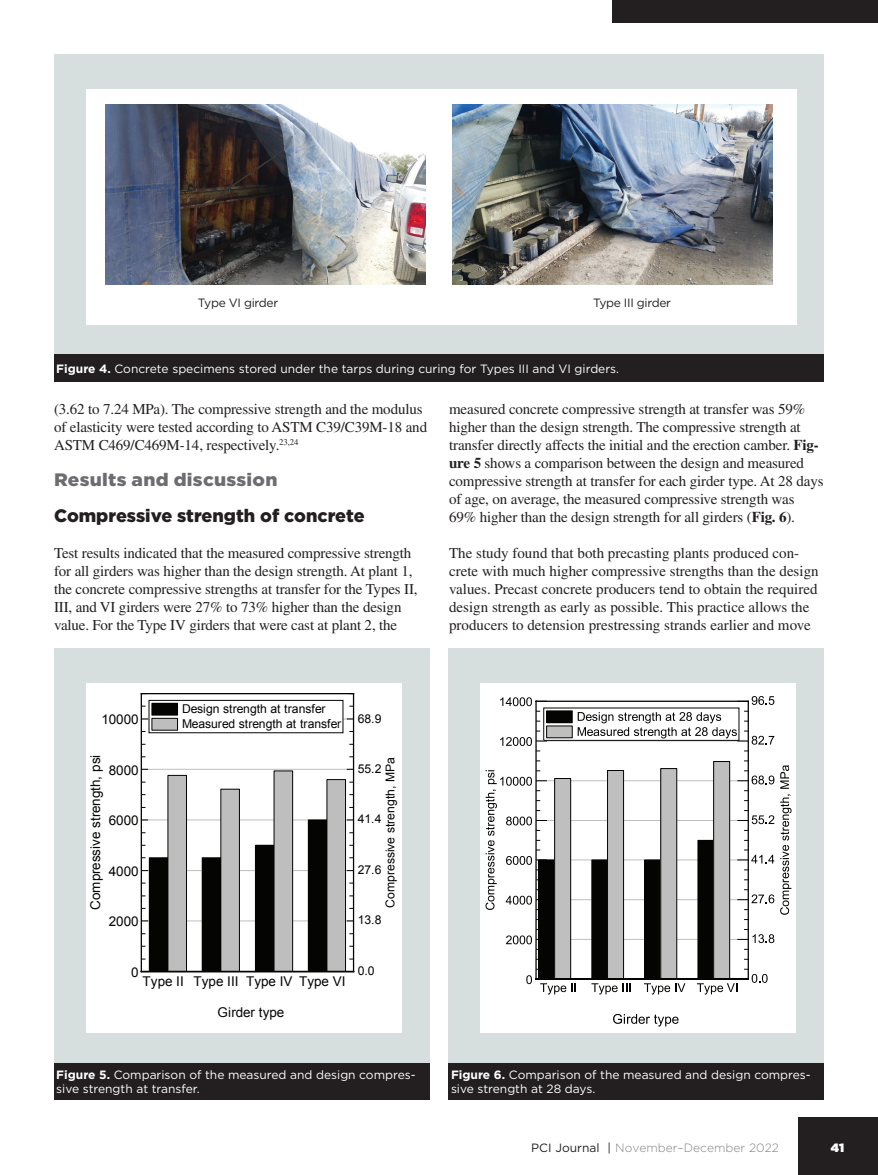
<style>
.page{position:relative;width:878px;height:1175px;background:#fff}
.page>*{position:absolute;margin:0;border:0;box-sizing:border-box;transform-origin:0 0}
.t1{font:900 18px "Gotham";color:#231f20}
.t2{font:900 18px "Gotham";letter-spacing:.015em;color:#6c6d70;scale:1.06 1}
.t3{font:15px/18px "Times LT Std";letter-spacing:-.01em;color:#231f20}
.t4{font:13.5px "Arial";letter-spacing:-.01em;color:#040503}
.t5{font:12.15px/15px "Arial";letter-spacing:-.005em;color:#040503}
.t6{font:12px/14.4px "Gotham";color:#fff}
.t7{font:300 12px "Gotham";color:#808285}
.t8{font:12px "Gotham";letter-spacing:-.025em;color:#231f20}
.t9{font:900 12px "Gotham";color:#fff}
.s1{font-weight:700}
.s2{font-weight:400;color:#231f20}
</style>
<div class="page">
<div style="left:612px;top:0;width:266px;height:23px;background:#231f20"></div>
<div style="left:798px;top:1117px;width:80px;height:57px;background:#231f20"></div>
<div style="left:54px;top:54px;width:770px;height:301px;background:#d7dfde"></div>
<div style="left:54px;top:355px;width:770px;height:27px;background:#231f20"></div>
<div style="left:86px;top:89px;width:710px;height:236px;background:#fff"></div>
<img style="left:452px;top:104px;width:320px;height:180px">
<img style="left:105px;top:104px;width:320px;height:180px">
<div style="left:54px;top:648px;width:375px;height:415px;background:#d7dfde"></div>
<div style="left:54px;top:1063px;width:375px;height:36px;background:#231f20"></div>
<div style="left:86px;top:683px;width:315px;height:350px;background:#fff"></div>
<hr style="left:141px;top:920px;width:212px;height:1px;background:#bfbebe">
<hr style="left:141px;top:870px;width:212px;height:1px;background:#bfbebe">
<hr style="left:141px;top:819px;width:212px;height:1px;background:#bfbebe">
<hr style="left:141px;top:769px;width:212px;height:1px;background:#bfbebe">
<hr style="left:141px;top:718px;width:212px;height:1px;background:#bfbebe">
<div style="left:149px;top:857px;width:19px;height:114px;background:#040503"></div>
<div style="left:202px;top:857px;width:19px;height:114px;background:#040503"></div>
<div style="left:255px;top:845px;width:19px;height:126px;background:#040503"></div>
<div style="left:308px;top:820px;width:19px;height:151px;background:#040503"></div>
<div style="left:168px;top:775px;width:18px;height:196px;background:#bfbebe"></div>
<div style="left:168px;top:775px;width:19px;height:196px;border:1px solid #040503"></div>
<div style="left:221px;top:789px;width:18px;height:182px;background:#bfbebe"></div>
<div style="left:220px;top:789px;width:20px;height:182px;border:1px solid #040503"></div>
<div style="left:274px;top:771px;width:18px;height:200px;background:#bfbebe"></div>
<div style="left:274px;top:770px;width:19px;height:201px;border:1px solid #040503"></div>
<div style="left:327px;top:779px;width:18px;height:192px;background:#bfbebe"></div>
<div style="left:326px;top:779px;width:20px;height:192px;border:1px solid #040503"></div>
<hr style="left:141px;top:693px;width:212px;height:1px;background:#040503">
<hr style="left:141px;top:971px;width:212px;height:1px;background:#040503">
<hr style="left:141px;top:693px;width:1px;height:278px;background:#040503">
<hr style="left:353px;top:693px;width:1px;height:278px;background:#040503">
<div style="left:149px;top:700px;width:194px;height:32px;background:#fff"></div>
<div style="left:149px;top:700px;width:194px;height:33px;border:1px solid #040503"></div>
<div style="left:152px;top:703px;width:25px;height:12px;background:#040503"></div>
<div style="left:151px;top:703px;width:27px;height:12px;border:1px solid #040503"></div>
<div style="left:152px;top:718px;width:25px;height:12px;background:#bfbebe"></div>
<div style="left:151px;top:718px;width:27px;height:12px;border:1px solid #040503"></div>
<div style="left:448px;top:648px;width:376px;height:415px;background:#d7dfde"></div>
<div style="left:448px;top:1063px;width:376px;height:36px;background:#231f20"></div>
<div style="left:480px;top:683px;width:316px;height:350px;background:#fff"></div>
<hr style="left:536px;top:939px;width:212px;height:1px;background:#c0bfbf">
<hr style="left:536px;top:899px;width:212px;height:1px;background:#c0bfbf">
<hr style="left:536px;top:859px;width:212px;height:1px;background:#c0bfbf">
<hr style="left:536px;top:820px;width:212px;height:1px;background:#c0bfbf">
<hr style="left:536px;top:780px;width:212px;height:1px;background:#c0bfbf">
<hr style="left:536px;top:740px;width:212px;height:1px;background:#c0bfbf">
<div style="left:538px;top:860px;width:16px;height:119px;background:#040503"></div>
<div style="left:591px;top:860px;width:16px;height:119px;background:#040503"></div>
<div style="left:591px;top:859px;width:17px;height:120px;border:1px solid #040503"></div>
<div style="left:644px;top:860px;width:16px;height:119px;background:#040503"></div>
<div style="left:698px;top:840px;width:15px;height:139px;background:#040503"></div>
<div style="left:697px;top:840px;width:17px;height:139px;border:1px solid #040503"></div>
<div style="left:554px;top:778px;width:16px;height:201px;background:#c0bfbf"></div>
<div style="left:554px;top:778px;width:17px;height:201px;border:1px solid #040503"></div>
<div style="left:607px;top:770px;width:16px;height:209px;background:#c0bfbf"></div>
<div style="left:607px;top:770px;width:17px;height:209px;border:1px solid #040503"></div>
<div style="left:660px;top:768px;width:16px;height:211px;background:#c0bfbf"></div>
<div style="left:660px;top:768px;width:17px;height:211px;border:1px solid #040503"></div>
<div style="left:713px;top:761px;width:16px;height:218px;background:#c0bfbf"></div>
<div style="left:713px;top:761px;width:17px;height:218px;border:1px solid #040503"></div>
<hr style="left:536px;top:700px;width:212px;height:2px;background:#040503">
<hr style="left:536px;top:978px;width:212px;height:1px;background:#040503">
<hr style="left:535px;top:701px;width:1px;height:278px;background:#040503">
<hr style="left:747px;top:701px;width:1px;height:278px;background:#040503">
<svg style="left:591px;top:983px;width:39px;height:11px"></svg>
<svg style="left:644px;top:983px;width:41px;height:11px"></svg>
<svg style="left:526px;top:969px;width:50px;height:25px"></svg>
<svg style="left:506px;top:929px;width:32px;height:21px"></svg>
<svg style="left:500px;top:737px;width:47px;height:14px"></svg>
<svg style="left:500px;top:697px;width:47px;height:15px"></svg>
<svg style="left:697px;top:969px;width:70px;height:25px"></svg>
<svg style="left:737px;top:929px;width:37px;height:14px"></svg>
<svg style="left:737px;top:889px;width:37px;height:14px"></svg>
<svg style="left:737px;top:849px;width:37px;height:14px"></svg>
<svg style="left:737px;top:810px;width:37px;height:14px"></svg>
<svg style="left:737px;top:770px;width:37px;height:14px"></svg>
<svg style="left:737px;top:696px;width:37px;height:9px"></svg>
<svg style="left:780px;top:794px;width:11px;height:120px"></svg>
<svg style="left:780px;top:765px;width:9px;height:23px"></svg>
<svg style="left:485px;top:770px;width:62px;height:140px"></svg>
<svg style="left:613px;top:1013px;width:65px;height:13px"></svg>
<svg style="left:543px;top:708px;width:196px;height:32px"></svg>
<div style="left:546px;top:711px;width:26px;height:11px;background:#040503"></div>
<div style="left:546px;top:710px;width:26px;height:13px;border:1px solid #040503"></div>
<div style="left:546px;top:726px;width:26px;height:11px;background:#c0bfbf"></div>
<div style="left:546px;top:725px;width:26px;height:13px;border:1px solid #040503"></div>
<svg style="left:577px;top:711px;width:197px;height:33px"></svg>
<p class="t8" style="left:198px;top:295px;width:82px">Type VI girder</p>
<p class="t8" style="left:593px;top:295px;width:79px">Type III girder</p>
<p class="t6" style="left:56px;top:361px;width:564px"><span class="s1">Figure 4.</span> Concrete specimens stored under the tarps during curing for Types III and VI girders.</p>
<p class="t3" style="left:54px;top:400px;width:374px">(3.62 to 7.24 MPa). The compressive strength and the modulus of elasticity were tested according to ASTM C39/C39M-18 and<br>ASTM C469/C469M-14, respectively.<sup>23,24</sup></p>
<p class="t2" style="left:54px;top:467px;width:212px">Results and discussion</p>
<p class="t1" style="left:54px;top:503px;width:312px">Compressive strength of concrete</p>
<p class="t3" style="left:54px;top:544px;width:365px">Test results indicated that the measured compressive strength for all girders was higher than the design strength. At plant 1, the concrete compressive strengths at transfer for the Types II, III, and VI girders were 27% to 73% higher than the design value. For the Type IV girders that were cast at plant 2, the</p>
<p class="t3" style="left:449px;top:400px;width:376px">measured concrete compressive strength at transfer was 59% higher than the design strength. The compressive strength at transfer directly affects the initial and the erection camber. <span class="s1">Fig&shy;ure 5</span> shows a comparison between the design and measured compressive strength at transfer for each girder type. At 28 days of age, on average, the measured compressive strength was 69% higher than the design strength for all girders (<span class="s1">Fig. 6</span>).</p>
<p class="t3" style="left:449px;top:544px;width:371px">The study found that both precasting plants produced con&shy;crete with much higher compressive strengths than the design values. Precast concrete producers tend to obtain the required design strength as early as possible. This practice allows the producers to detension prestressing strands earlier and move</p>
<p class="t4" style="left:102px;top:711px;width:38px">10000</p>
<p class="t5" style="left:182px;top:701px;width:161px">Design strength at transfer<br>Measured strength at transfer</p>
<p class="t5" style="left:358px;top:711px;width:25px">68.9</p>
<p class="t4" style="left:87px;top:909px;width:156px;rotate:-90deg">Compressive strength, psi</p>
<p class="t4" style="left:109px;top:761px;width:31px">8000</p>
<p class="t4" style="left:109px;top:811px;width:31px">6000</p>
<p class="t4" style="left:109px;top:862px;width:31px">4000</p>
<p class="t5" style="left:383px;top:907px;width:152px;rotate:-90deg">Compressive strength, MPa</p>
<p class="t5" style="left:358px;top:761px;width:25px">55.2</p>
<p class="t5" style="left:358px;top:811px;width:25px">41.4</p>
<p class="t5" style="left:358px;top:862px;width:25px">27.6</p>
<p class="t4" style="left:109px;top:912px;width:31px">2000</p>
<p class="t5" style="left:358px;top:912px;width:25px">13.8</p>
<p class="t4" style="left:131px;top:963px;width:9px">0</p>
<p class="t4" style="left:143px;top:972px;width:204px">Type II Type III Type IV Type VI</p>
<p class="t4" style="left:217px;top:1003px;width:68px">Girder type</p>
<p class="t5" style="left:358px;top:963px;width:19px">0.0</p>
<p class="t6" style="left:56px;top:1067px;width:361px"><span class="s1">Figure 5.</span> Comparison of the measured and design compres&shy;sive strength at transfer.</p>
<p class="t6" style="left:451px;top:1067px;width:361px"><span class="s1">Figure 6.</span> Comparison of the measured and design compres&shy;sive strength at 28 days.</p>
<p class="t7" style="left:531px;top:1140px;width:249px"><span class="s2">PCI Journal</span> <span class="s2">|</span> November–December 2022</p>
<p class="t9" style="left:830px;top:1139px;width:15px">41</p>
</div>
